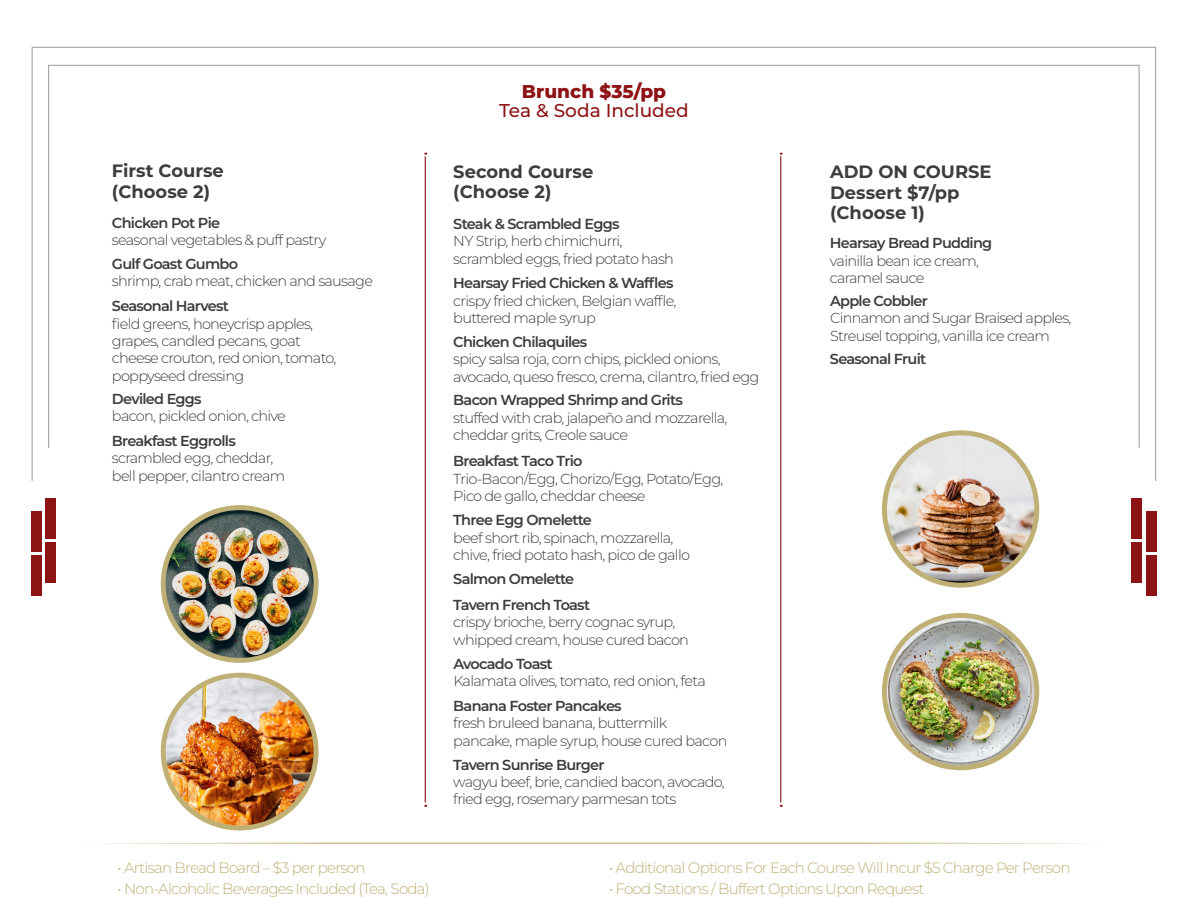
<style>
.page{position:relative;width:1188px;height:918px;background:#fff}
.page>*{position:absolute;margin:0;border:0;box-sizing:border-box;transform-origin:0 0}
.t1{font:500 18.6px "Montserrat";color:#8e1315}
.t2{font:800 18.6px "Montserrat";color:#8e1315}
.t3{font:700 17.85px/20.2px "Montserrat";color:#3d3d3d}
.t4{font:300 15px "Montserrat";letter-spacing:-.05em;color:#bfb076}
.t5{font:300 14.55px/17.4px "Montserrat";letter-spacing:-.05em;color:#3d3d3d}
.t6{font:600 14.55px/25.8px "Montserrat";letter-spacing:-.05em;color:#3d3d3d}
</style>
<div class="page">
<div style="left:31px;top:556px;width:11px;height:40px;background:#8e1315"></div>
<div style="left:31px;top:512px;width:11px;height:40px;background:#8e1315"></div>
<div style="left:45px;top:543px;width:11px;height:40px;background:#8e1315"></div>
<div style="left:45px;top:499px;width:11px;height:40px;background:#8e1315"></div>
<svg style="left:31px;top:46px;width:1126px;height:436px"></svg>
<svg style="left:47px;top:64px;width:1093px;height:385px"></svg>
<div style="left:1146px;top:556px;width:11px;height:40px;background:#8e1315"></div>
<div style="left:1146px;top:512px;width:11px;height:40px;background:#8e1315"></div>
<div style="left:1131px;top:543px;width:11px;height:40px;background:#8e1315"></div>
<div style="left:1131px;top:499px;width:11px;height:40px;background:#8e1315"></div>
<hr style="left:1155px;top:47px;width:1px;height:434px;background:#a5a4a4">
<hr style="left:1139px;top:65px;width:1px;height:383px;background:#a5a4a4">
<svg style="left:97px;top:842px;width:994px;height:2px;background:#e1dbc0"></svg>
<hr style="left:425px;top:157px;width:1px;height:645px;background:#8e1315">
<hr style="left:780px;top:157px;width:1px;height:645px;background:#8e1315">
<div style="left:882px;top:430px;width:157px;height:158px;background:#bfb076;border-radius:50%"></div>
<img style="left:887px;top:435px;width:147px;height:148px;border-radius:74px">
<div style="left:882px;top:613px;width:157px;height:157px;background:#bfb076;border-radius:50%"></div>
<img style="left:887px;top:618px;width:147px;height:147px;border-radius:74px">
<svg style="left:161px;top:505px;width:158px;height:158px;background:#beb17b"></svg>
<img style="left:166px;top:510px;width:148px;height:148px;border-radius:74px">
<svg style="left:161px;top:673px;width:158px;height:158px;background:#c3b57f"></svg>
<img style="left:166px;top:678px;width:148px;height:148px;border-radius:74px">
<p class="t3" style="left:112px;top:160px;width:113px">First Course (Choose 2)</p>
<p class="t6" style="left:112px;top:209px;width:110px">Chicken Pot Pie</p>
<p class="t5" style="left:112px;top:231px;width:216px">seasonal vegetables &amp; puff pastry</p>
<p class="t6" style="left:112px;top:250px;width:128px">Gulf Goast Gumbo</p>
<p class="t5" style="left:112px;top:272px;width:263px">shrimp, crab meat, chicken and sausage</p>
<p class="t6" style="left:112px;top:292px;width:119px">Seasonal Harvest</p>
<p class="t5" style="left:112px;top:314px;width:226px">field greens, honeycrisp apples, grapes, candled pecans, goat cheese crouton, red onion, tomato, poppyseed dressing</p>
<p class="t6" style="left:112px;top:385px;width:91px">Deviled Eggs</p>
<p class="t5" style="left:112px;top:407px;width:175px">bacon, pickled onion, chive</p>
<p class="t6" style="left:112px;top:427px;width:125px">Breakfast Eggrolls</p>
<p class="t5" style="left:112px;top:449px;width:175px">scrambled egg, cheddar, bell pepper, cilantro cream</p>
<p class="t4" style="left:118px;top:858px;width:250px">• Artisan Bread Board – $3 per person</p>
<p class="t4" style="left:118px;top:879px;width:314px">• Non-Alcoholic Beverages Included (Tea, Soda)</p>
<p class="t2" style="left:522px;top:78px;width:146px">Brunch $35/pp</p>
<p class="t1" style="left:499px;top:98px;width:191px">Tea &amp; Soda Included</p>
<p class="t3" style="left:453px;top:161px;width:142px">Second Course (Choose 2)</p>
<p class="t6" style="left:453px;top:210px;width:168px">Steak &amp; Scrambled Eggs</p>
<p class="t5" style="left:453px;top:232px;width:222px">NY Strip, herb chimichurri, scrambled eggs, fried potato hash</p>
<p class="t6" style="left:453px;top:269px;width:222px">Hearsay Fried Chicken &amp; Waffles</p>
<p class="t5" style="left:453px;top:291px;width:225px">crispy fried chicken, Belgian waffle, buttered maple syrup</p>
<p class="t6" style="left:453px;top:328px;width:136px">Chicken Chilaquiles</p>
<p class="t5" style="left:453px;top:350px;width:308px">spicy salsa roja, corn chips, pickled onions, avocado, queso fresco, crema, cilantro, fried egg</p>
<p class="t6" style="left:453px;top:387px;width:231px">Bacon Wrapped Shrimp and Grits</p>
<p class="t5" style="left:453px;top:409px;width:276px">stuffed with crab, jalapeño and mozzarella, cheddar grits, Creole sauce</p>
<p class="t6" style="left:453px;top:448px;width:131px">Breakfast Taco Trio</p>
<p class="t5" style="left:453px;top:469px;width:272px">Trio-Bacon/Egg, Chorizo/Egg, Potato/Egg,<br>Pico de gallo, cheddar cheese</p>
<p class="t6" style="left:453px;top:507px;width:140px">Three Egg Omelette</p>
<p class="t5" style="left:453px;top:528px;width:238px">beef short rib, spinach, mozzarella, chive, fried potato hash, pico de gallo</p>
<p class="t6" style="left:453px;top:565px;width:138px">Salmon Omelette<br>Tavern French Toast</p>
<p class="t5" style="left:453px;top:613px;width:237px">crispy brioche, berry cognac syrup, whipped cream, house cured bacon</p>
<p class="t6" style="left:453px;top:650px;width:101px">Avocado Toast</p>
<p class="t5" style="left:453px;top:672px;width:254px">Kalamata olives, tomato, red onion, feta</p>
<p class="t6" style="left:453px;top:692px;width:170px">Banana Foster Pancakes</p>
<p class="t5" style="left:453px;top:714px;width:276px">fresh bruleed banana, buttermilk pancake, maple syrup, house cured bacon</p>
<p class="t6" style="left:453px;top:751px;width:153px">Tavern Sunrise Burger</p>
<p class="t5" style="left:453px;top:773px;width:273px">wagyu beef, brie, candied bacon, avocado, fried egg, rosemary parmesan tots</p>
<p class="t3" style="left:830px;top:161px;width:163px">ADD ON COURSE<br>Dessert $7/pp (Choose 1)</p>
<p class="t6" style="left:830px;top:230px;width:164px">Hearsay Bread Pudding</p>
<p class="t5" style="left:830px;top:251px;width:151px">vainilla bean ice cream, caramel sauce</p>
<p class="t6" style="left:830px;top:287px;width:99px">Apple Cobbler</p>
<p class="t5" style="left:830px;top:309px;width:243px">Cinnamon and Sugar Braised apples,<br>Streusel topping, vanilla ice cream</p>
<p class="t6" style="left:830px;top:346px;width:98px">Seasonal Fruit</p>
<p class="t4" style="left:609px;top:858px;width:463px">• Additional Options For Each Course Will Incur $5 Charge Per Person</p>
<p class="t4" style="left:609px;top:879px;width:317px">• Food Stations / Buffert Options Upon Request</p>
</div>
